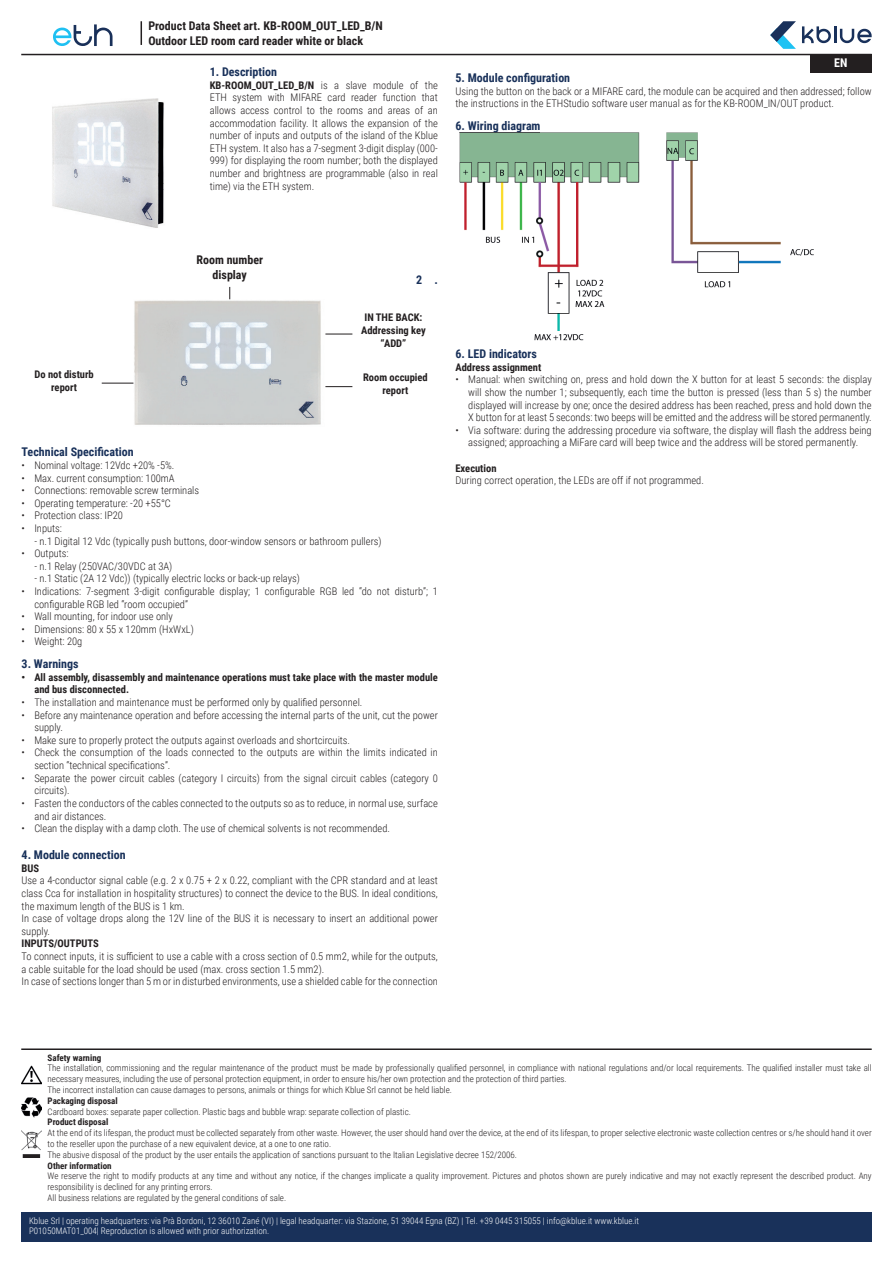
<style>
.page{position:relative;width:893px;height:1263px;background:#fff}
.page>*{position:absolute;margin:0;border:0;box-sizing:border-box;transform-origin:0 0}
.t1{font:700 12px "Roboto Condensed";color:#19315a}
.t2{font:700 12px/14.4px "Roboto Condensed";color:#231f20}
.t3{font:700 12px "Roboto Condensed";color:#173059}
.t4{font:700 12px "Roboto Condensed";color:#fff}
.t5{font:300 10.5px/12.6px "Roboto Condensed";color:#231f20}
.t6{font:700 10.5px/12.6px "Roboto Condensed";color:#231f20;text-align:center}
.t7{font:300 9px/10.8px "Roboto Condensed";color:#231f20}
.t8{font:300 9px/10.8px "Roboto Condensed";color:#fff}
.t9{font:700 9px "Roboto Condensed";color:#231f20}
.s1{font-weight:700}
</style>
<div class="page">
<div style="left:21px;top:1212px;width:851px;height:30px;background:#19315a"></div>
<hr style="left:21px;top:1048px;width:851px;height:2px;background:#231f20">
<hr style="left:21px;top:54px;width:851px;height:1px;background:#231f20">
<svg style="left:141px;top:21px;width:1px;height:24px"></svg>
<div style="left:811px;top:55px;width:61px;height:18px;background:#231f20"></div>
<img style="left:133px;top:299px;width:188px;height:126px">
<svg style="left:229px;top:287px;width:1px;height:12px"></svg>
<hr style="left:102px;top:383px;width:31px;height:1px;background:#231f20">
<svg style="left:325px;top:386px;width:27px;height:1px"></svg>
<img style="left:52px;top:98px;width:112px;height:130px">
<img style="left:460px;top:132px;width:354px;height:209px">
<img style="left:460px;top:132px;width:80px;height:1px">
<svg style="left:53px;top:24px;width:60px;height:22px"></svg>
<svg style="left:325px;top:334px;width:27px;height:1px"></svg>
<img style="left:21px;top:1065px;width:21px;height:20px">
<img style="left:21px;top:1097px;width:21px;height:21px">
<img style="left:22px;top:1131px;width:19px;height:26px">
<svg style="left:802px;top:26px;width:70px;height:17px"></svg>
<svg style="left:770px;top:21px;width:26px;height:28px"></svg>
<p class="t2" style="left:148px;top:18px;width:236px">Product Data Sheet art. KB-ROOM_OUT_LED_B/N<br>Outdoor LED room card reader white or black</p>
<p class="t1" style="left:210px;top:64px;width:69px">1. Description</p>
<p class="t5" style="left:210px;top:78px;width:230px;text-align:justify"><span class="s1">KB-ROOM_OUT_LED_B/N</span> is a slave module of the ETH system with MIFARE card reader function that allows access control to the rooms and areas of an accommodation facility. It allows the expansion of the number of inputs and outputs of the island of the Kblue ETH system. It also has a 7-segment 3-digit display (000- 999) for displaying the room number; both the displayed number and brightness are programmable (also in real time) via the ETH system.</p>
<p class="t4" style="left:834px;top:54px;width:15px">EN</p>
<p class="t1" style="left:455px;top:69px;width:116px">5. Module configuration</p>
<p class="t5" style="left:455px;top:84px;width:418px">Using the button on the back or a MIFARE card, the module can be acquired and then addressed; follow the instructions in the ETHStudio software user manual as for the KB-ROOM_IN/OUT product.</p>
<p class="t1" style="left:455px;top:118px;width:87px">6. Wiring diagram</p>
<p class="t6" style="left:34px;top:368px;width:61px">Do not disturb report</p>
<p class="t2" style="left:196px;top:252px;width:68px;text-align:center">Room number display</p>
<p class="t1" style="left:416px;top:271px;width:23px">2 .</p>
<p class="t6" style="left:361px;top:311px;width:66px">IN THE BACK:<br>Addressing key “ADD”</p>
<p class="t6" style="left:363px;top:371px;width:66px">Room occupied report</p>
<p class="t1" style="left:22px;top:444px;width:114px">Technical Specification</p>
<p class="t5" style="left:22px;top:458px;width:154px">• Nominal voltage: 12Vdc +20% -5%.</p>
<p class="t5" style="left:22px;top:471px;width:155px">• Max. current consumption: 100mA</p>
<p class="t5" style="left:22px;top:484px;width:179px">• Connections: removable screw terminals</p>
<p class="t5" style="left:22px;top:496px;width:151px">• Operating temperature: -20 +55°C</p>
<p class="t5" style="left:22px;top:509px;width:103px">• Protection class: IP20</p>
<p class="t5" style="left:22px;top:521px;width:42px">• Inputs:</p>
<p class="t5" style="left:34px;top:534px;width:349px">- n.1 Digital 12 Vdc (typically push buttons, door-window sensors or bathroom pullers)</p>
<p class="t5" style="left:22px;top:547px;width:49px">• Outputs:</p>
<p class="t5" style="left:34px;top:559px;width:140px">- n.1 Relay (250VAC/30VDC at 3A)</p>
<p class="t5" style="left:34px;top:572px;width:267px">- n.1 Static (2A 12 Vdc)) (typically electric locks or back-up relays)</p>
<p class="t5" style="left:34px;top:584px;width:405px;text-indent:-13px">• Indications: 7-segment 3-digit configurable display; 1 configurable RGB led “do not disturb”; 1 configurable RGB led “room occupied”</p>
<p class="t5" style="left:22px;top:610px;width:153px">• Wall mounting, for indoor use only</p>
<p class="t5" style="left:22px;top:622px;width:174px">• Dimensions: 80 x 55 x 120mm (HxWxL)</p>
<p class="t5" style="left:22px;top:635px;width:62px">• Weight: 20g</p>
<p class="t1" style="left:22px;top:656px;width:59px">3. Warnings</p>
<p class="t6" style="left:34px;top:670px;width:405px;text-align:left;text-indent:-13px">• All assembly, disassembly and maintenance operations must take place with the master module and bus disconnected.</p>
<p class="t5" style="left:22px;top:696px;width:342px">• The installation and maintenance must be performed only by qualified personnel.</p>
<p class="t5" style="left:34px;top:708px;width:405px;text-indent:-13px">• Before any maintenance operation and before accessing the internal parts of the unit, cut the power supply.</p>
<p class="t5" style="left:22px;top:733px;width:330px">• Make sure to properly protect the outputs against overloads and shortcircuits.</p>
<p class="t5" style="left:34px;top:746px;width:405px;text-indent:-13px">• Check the consumption of the loads connected to the outputs are within the limits indicated in section “technical specifications”.</p>
<p class="t5" style="left:34px;top:771px;width:405px;text-indent:-13px">• Separate the power circuit cables (category I circuits) from the signal circuit cables (category 0 circuits).</p>
<p class="t5" style="left:34px;top:796px;width:405px;text-indent:-13px">• Fasten the conductors of the cables connected to the outputs so as to reduce, in normal use, surface and air distances.</p>
<p class="t5" style="left:22px;top:822px;width:370px">• Clean the display with a damp cloth. The use of chemical solvents is not recommended.</p>
<p class="t3" style="left:22px;top:846px;width:105px">4. Module connection</p>
<p class="t6" style="left:22px;top:861px;width:19px">BUS</p>
<p class="t5" style="left:22px;top:874px;width:418px">Use a 4-conductor signal cable (e.g. 2 x 0.75 + 2 x 0.22, compliant with the CPR standard and at least class Cca for installation in hospitality structures) to connect the device to the BUS. In ideal conditions, the maximum length of the BUS is 1 km.<br>In case of voltage drops along the 12V line of the BUS it is necessary to insert an additional power supply.</p>
<p class="t6" style="left:22px;top:937px;width:79px">INPUTS/OUTPUTS</p>
<p class="t5" style="left:22px;top:949px;width:418px">To connect inputs, it is sufficient to use a cable with a cross section of 0.5 mm2, while for the outputs, a cable suitable for the load should be used (max. cross section 1.5 mm2).<br>In case of sections longer than 5 m or in disturbed environments, use a shielded cable for the connection</p>
<p class="t1" style="left:455px;top:346px;width:83px">6. LED indicators</p>
<p class="t6" style="left:455px;top:360px;width:87px">Address assignment</p>
<p class="t5" style="left:468px;top:373px;width:405px;text-align:justify;text-indent:-13px">• Manual: when switching on, press and hold down the X button for at least 5 seconds: the display will show the number 1; subsequently, each time the button is pressed (less than 5 s) the number displayed will increase by one; once the desired address has been reached, press and hold down the X button for at least 5 seconds: two beeps will be emitted and the address will be stored permanently.</p>
<p class="t5" style="left:455px;top:423px;width:418px;text-align:center">• Via software: during the addressing procedure via software, the display will flash the address being assigned; approaching a MiFare card will beep twice and the address will be stored permanently.</p>
<p class="t6" style="left:455px;top:461px;width:43px">Execution</p>
<p class="t5" style="left:455px;top:474px;width:250px">During correct operation, the LEDs are off if not programmed.</p>
<p class="t9" style="left:48px;top:1051px;width:55px">Safety warning</p>
<p class="t7" style="left:48px;top:1062px;width:826px">The installation, commissioning and the regular maintenance of the product must be made by professionally qualified personnel, in compliance with national regulations and/or local requirements. The qualified installer must take all necessary measures, including the use of personal protection equipment, in order to ensure his/her own protection and the protection of third parties.<br>The incorrect installation can cause damages to persons, animals or things for which Kblue Srl cannot be held liable.</p>
<p class="t9" style="left:48px;top:1094px;width:72px">Packaging disposal</p>
<p class="t7" style="left:48px;top:1105px;width:365px">Cardboard boxes: separate paper collection. Plastic bags and bubble wrap: separate collection of plastic.</p>
<p class="t9" style="left:48px;top:1116px;width:62px">Product disposal</p>
<p class="t7" style="left:48px;top:1127px;width:826px">At the end of its lifespan, the product must be collected separately from other waste. However, the user should hand over the device, at the end of its lifespan, to proper selective electronic waste collection centres or s/he should hand it over to the reseller upon the purchase of a new equivalent device, at a one to one ratio.<br>The abusive disposal of the product by the user entails the application of sanctions pursuant to the Italian Legislative decree 152/2006.</p>
<p class="t9" style="left:48px;top:1159px;width:65px">Other information</p>
<p class="t7" style="left:48px;top:1170px;width:826px">We reserve the right to modify products at any time and without any notice, if the changes implicate a quality improvement. Pictures and photos shown are purely indicative and may not exactly represent the described product. Any responsibility is declined for any printing errors.<br>All business relations are regulated by the general conditions of sale.</p>
<p class="t8" style="left:29px;top:1214px;width:612px">Kblue Srl | operating headquarters: via Prà Bordoni, 12 36010 Zané (VI) | legal headquarter: via Stazione, 51 39044 Egna (BZ) | Tel. +39 0445 315055 | info@kblue.it www.kblue.it<br>P01050MAT01_004| Reproduction is allowed with prior authorization.</p>
</div>
